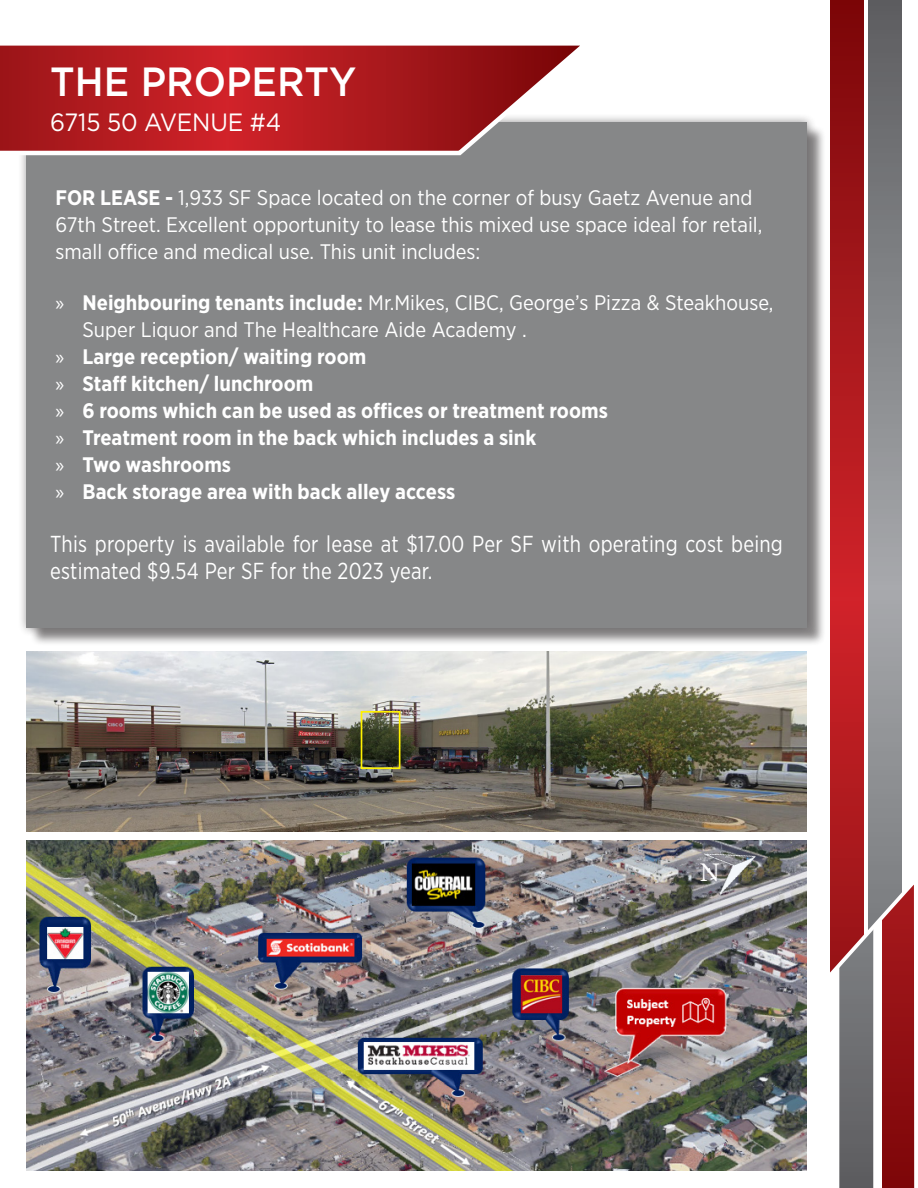
<style>
.page{position:relative;width:918px;height:1188px;background:#fff}
.page>*{position:absolute;margin:0;border:0;box-sizing:border-box;transform-origin:0 0}
.t1{font:500 40.65px "Gotham";color:#fff;scale:.94 1}
.t2{font:27px "Minion Pro";color:#fff}
.text_body_right{font:25.05px "Gotham";letter-spacing:-.01em;color:#fff;scale:.93 1}
.t3{font:23.1px/27px "Gotham Narrow";letter-spacing:.01em;color:#fff;scale:.91 1}
.t4{font:21px/27px "Gotham Narrow";color:#fff}
.t5{font:700 21px "Gotham Narrow";color:#fff}
.s1{font-weight:700}
.s2{font-family:"Myriad Pro"}
.s3{font-family:"Myriad Pro";font-weight:400}
</style>
<div class="page">
<svg style="left:831px;top:0;width:32px;height:870px;background:#ac181c"></svg>
<div style="left:29px;top:125px;width:797px;height:521px;background:#231f20;opacity:.75"></div>
<div style="left:17px;top:113px;width:800px;height:524px;background:#231f20;opacity:.75"></div>
<div style="left:27px;top:122px;width:780px;height:506px;background:#868788"></div>
<svg style="left:0;top:45px;width:593px;height:112px;background:#b4393d"></svg>
<svg style="left:869px;top:0;width:32px;height:870px;background:#87898c"></svg>
<svg style="left:830px;top:870px;width:85px;height:318px"></svg>
<img style="left:27px;top:651px;width:780px;height:181px">
<div style="left:361px;top:711px;width:39px;height:58px;border:2px solid #fff101"></div>
<img style="left:27px;top:841px;width:780px;height:330px">
<img style="left:701px;top:840px;width:63px;height:56px">
<p class="t1" style="left:50px;top:55px;width:327px">THE PROPERTY</p>
<p class="text_body_right" style="left:50px;top:106px;width:250px">6715 50 AVENUE #4</p>
<p class="t4" style="left:56px;top:183px;width:709px"><span class="s1">FOR LEASE -</span> 1,933 SF Space located on the corner of busy Gaetz Avenue and<br>67th Street. Excellent opportunity to lease this mixed use space ideal for retail, small office and medical use. This unit includes:</p>
<p class="t4" style="left:82px;top:288px;width:693px;text-indent:-27px"><span class="s2">»</span> <span class="s1">Neighbouring tenants include:</span> Mr.Mikes, CIBC, George’s Pizza &amp; Steakhouse,<br>Super Liquor and The Healthcare Aide Academy .</p>
<p class="t5" style="left:56px;top:343px;width:312px"><span class="s3">»</span> Large reception/ waiting room</p>
<p class="t5" style="left:56px;top:370px;width:259px"><span class="s3">»</span> Staff kitchen/ lunchroom</p>
<p class="t5" style="left:56px;top:397px;width:554px"><span class="s3">»</span> 6 rooms which can be used as offices or treatment rooms</p>
<p class="t5" style="left:56px;top:424px;width:482px"><span class="s3">»</span> Treatment room in the back which includes a sink</p>
<p class="t5" style="left:56px;top:451px;width:177px"><span class="s3">»</span> Two washrooms</p>
<p class="t5" style="left:56px;top:478px;width:401px"><span class="s3">»</span> Back storage area with back alley access</p>
<p class="t3" style="left:50px;top:530px;width:807px">This property is available for lease at $17.00 Per SF with operating cost being estimated $9.54 Per SF for the 2023 year.</p>
<p class="t2" style="left:700px;top:855px;width:22px">N</p>
</div>
